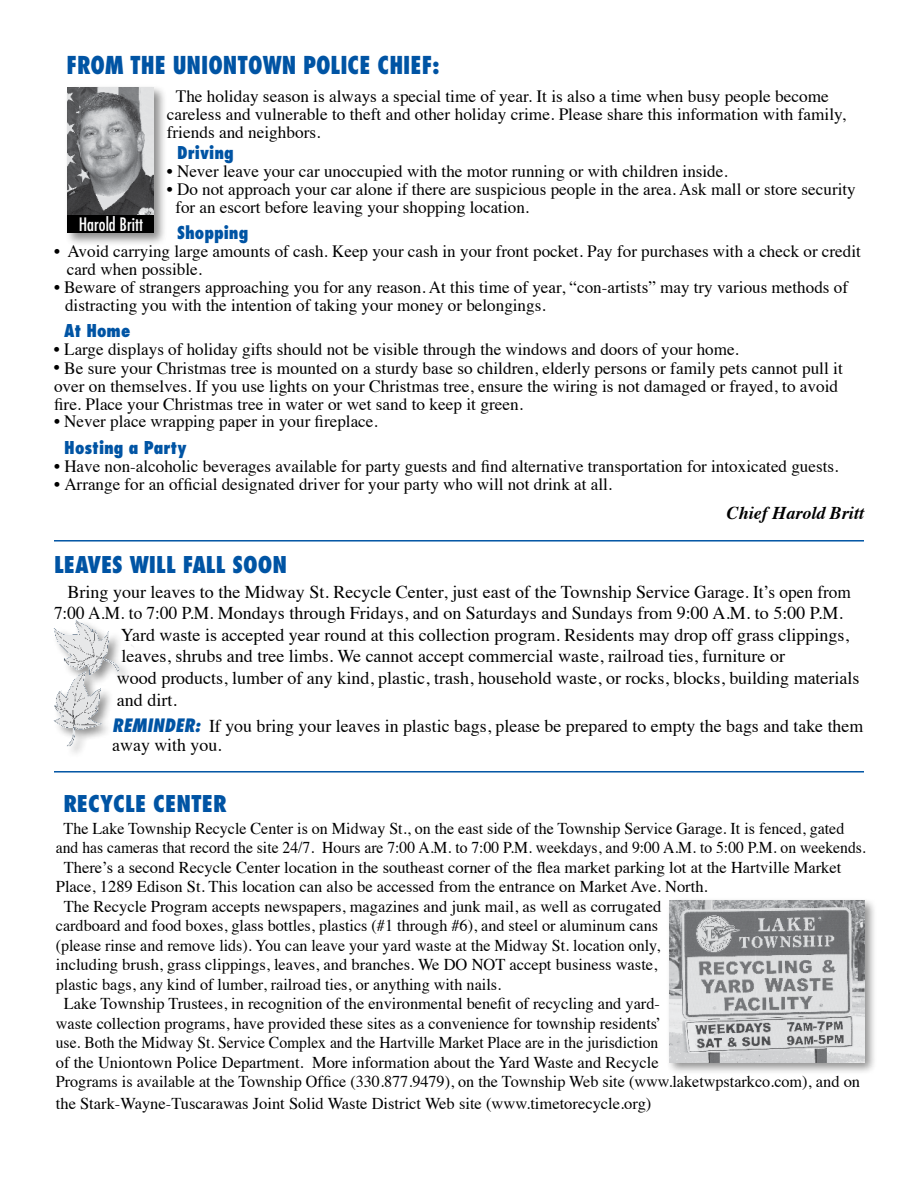
<style>
.page{position:relative;width:918px;height:1188px;background:#fff}
.page>*{position:absolute;margin:0;border:0;box-sizing:border-box;transform-origin:0 0}
.t1{font:800 condensed 24px "Futura";color:#0054a4;scale:.93 1}
.t2{font:800 condensed 22.5px "Futura";color:#0054a4}
.t3{font:18px/18.6px "Times";color:#000}
.t4{font:18px "Times";color:#000;scale:.96 1}
.t5{font:italic 700 18px "Times";color:#000}
.t6{font:condensed 18px "Futura";color:#fff}
.t7{font:17.25px/18px "Times";color:#000}
.t8{font:800 condensed 17.25px "Futura";color:#0054a4}
.t9{font:16.5px "Times";color:#000}
.t10{font:16.5px "Times";color:#000;scale:.95 1}
.s1{font-family:"Futura";font-weight:800;font-style:italic;font-stretch:condensed;color:#0054a4}
</style>
<div class="page">
<div style="left:666px;top:897px;width:211px;height:179px;background:#000;opacity:.44"></div>
<img style="left:669px;top:900px;width:195px;height:162px">
<img style="left:54px;top:620px;width:80px;height:133px">
<div style="left:64px;top:84px;width:103px;height:162px;background:#000;opacity:.45"></div>
<img style="left:68px;top:87px;width:86px;height:128px">
<div style="left:68px;top:215px;width:86px;height:18px;background:#000"></div>
<hr style="left:54px;top:540px;width:810px;height:2px;background:#0054a4">
<hr style="left:54px;top:771px;width:810px;height:2px;background:#0054a4">
<h1 class="t1" style="left:66px;top:50px;width:403px">FROM THE UNIONTOWN POLICE CHIEF:</h1>
<p class="t6" style="left:79px;top:213px;width:66px">Harold Britt</p>
<p class="t7" style="left:167px;top:86px;width:681px;text-indent:9px">The holiday season is always a special time of year. It is also a time when busy people become careless and vulnerable to theft and other holiday crime. Please share this information with family, friends and neighbors.</p>
<p class="t8" style="left:177px;top:142px;width:58px">Driving</p>
<p class="t7" style="left:167px;top:161px;width:562px">• Never leave your car unoccupied with the motor running or with children inside.</p>
<p class="t7" style="left:175px;top:179px;width:682px;text-indent:-9px">• Do not approach your car alone if there are suspicious people in the area. Ask mall or store security for an escort before leaving your shopping location.</p>
<p class="t8" style="left:177px;top:221px;width:73px">Shopping</p>
<p class="t7" style="left:67px;top:241px;width:796px;text-indent:-13px">• Avoid carrying large amounts of cash. Keep your cash in your front pocket. Pay for purchases with a check or credit card when possible.</p>
<p class="t7" style="left:65px;top:277px;width:784px;text-indent:-11px">• Beware of strangers approaching you for any reason. At this time of year, “con-artists” may try various methods of distracting you with the intention of taking your money or belongings.</p>
<p class="t8" style="left:64px;top:320px;width:67px">At Home</p>
<p class="t7" style="left:54px;top:339px;width:686px">• Large displays of holiday gifts should not be visible through the windows and doors of your home.</p>
<p class="t7" style="left:54px;top:358px;width:790px">• Be sure your Christmas tree is mounted on a sturdy base so children, elderly persons or family pets cannot pull it over on themselves. If you use lights on your Christmas tree, ensure the wiring is not damaged or frayed, to avoid fire. Place your Christmas tree in water or wet sand to keep it green.</p>
<p class="t7" style="left:54px;top:411px;width:325px">• Never place wrapping paper in your fireplace.</p>
<p class="t8" style="left:64px;top:437px;width:124px">Hosting a Party</p>
<p class="t7" style="left:54px;top:456px;width:786px">• Have non-alcoholic beverages available for party guests and find alternative transportation for intoxicated guests.</p>
<p class="t7" style="left:54px;top:474px;width:560px">• Arrange for an official designated driver for your party who will not drink at all.</p>
<p class="t5" style="left:727px;top:496px;width:139px">Chief Harold Britt</p>
<h2 class="t2" style="left:54px;top:550px;width:235px">LEAVES WILL FALL SOON</h2>
<p class="t3" style="left:68px;top:581px;width:785px">Bring your leaves to the Midway St. Recycle Center, just east of the Township Service Garage. It’s open from</p>
<p class="t4" style="left:54px;top:596px;width:823px">7:00 A.M. to 7:00 P.M. Mondays through Fridays, and on Saturdays and Sundays from 9:00 A.M. to 5:00 P.M.</p>
<p class="t3" style="left:121px;top:624px;width:730px">Yard waste is accepted year round at this collection program. Residents may drop off grass clippings,</p>
<p class="t3" style="left:121px;top:646px;width:665px">leaves, shrubs and tree limbs. We cannot accept commercial waste, railroad ties, furniture or</p>
<p class="t3" style="left:117px;top:667px;width:744px">wood products, lumber of any kind, plastic, trash, household waste, or rocks, blocks, building materials</p>
<p class="t3" style="left:117px;top:689px;width:61px">and dirt.</p>
<p class="t3" style="left:112px;top:715px;width:752px"><span class="s1">REMINDER:</span> If you bring your leaves in plastic bags, please be prepared to empty the bags and take them away with you.</p>
<h2 class="t2" style="left:63px;top:789px;width:165px">RECYCLE CENTER</h2>
<p class="t9" style="left:64px;top:813px;width:782px">The Lake Township Recycle Center is on Midway St., on the east side of the Township Service Garage. It is fenced, gated</p>
<p class="t10" style="left:56px;top:832px;width:854px">and has cameras that record the site 24/7. Hours are 7:00 A.M. to 7:00 P.M. weekdays, and 9:00 A.M. to 5:00 P.M. on weekends.</p>
<p class="t9" style="left:64px;top:852px;width:779px">There’s a second Recycle Center location in the southeast corner of the flea market parking lot at the Hartville Market</p>
<p class="t9" style="left:56px;top:871px;width:653px">Place, 1289 Edison St. This location can also be accessed from the entrance on Market Ave. North.</p>
<p class="t9" style="left:64px;top:891px;width:599px">The Recycle Program accepts newspapers, magazines and junk mail, as well as corrugated</p>
<p class="t9" style="left:56px;top:910px;width:604px">cardboard and food boxes, glass bottles, plastics (#1 through #6), and steel or aluminum cans</p>
<p class="t9" style="left:56px;top:930px;width:606px">(please rinse and remove lids). You can leave your yard waste at the Midway St. location only,</p>
<p class="t9" style="left:56px;top:949px;width:603px">including brush, grass clippings, leaves, and branches. We DO NOT accept business waste,</p>
<p class="t9" style="left:56px;top:969px;width:447px">plastic bags, any kind of lumber, railroad ties, or anything with nails.</p>
<p class="t9" style="left:64px;top:988px;width:598px">Lake Township Trustees, in recognition of the environmental benefit of recycling and yard-</p>
<p class="t9" style="left:56px;top:1008px;width:607px">waste collection programs, have provided these sites as a convenience for township residents’</p>
<p class="t10" style="left:56px;top:1027px;width:636px">use. Both the Midway St. Service Complex and the Hartville Market Place are in the jurisdiction</p>
<p class="t9" style="left:56px;top:1047px;width:604px">of the Uniontown Police Department. More information about the Yard Waste and Recycle</p>
<p class="t9" style="left:56px;top:1066px;width:806px">Programs is available at the Township Office (330.877.9479), on the Township Web site (www.laketwpstarkco.com), and on</p>
<p class="t9" style="left:56px;top:1088px;width:597px">the Stark-Wayne-Tuscarawas Joint Solid Waste District Web site (www.timetorecycle.org)</p>
</div>
